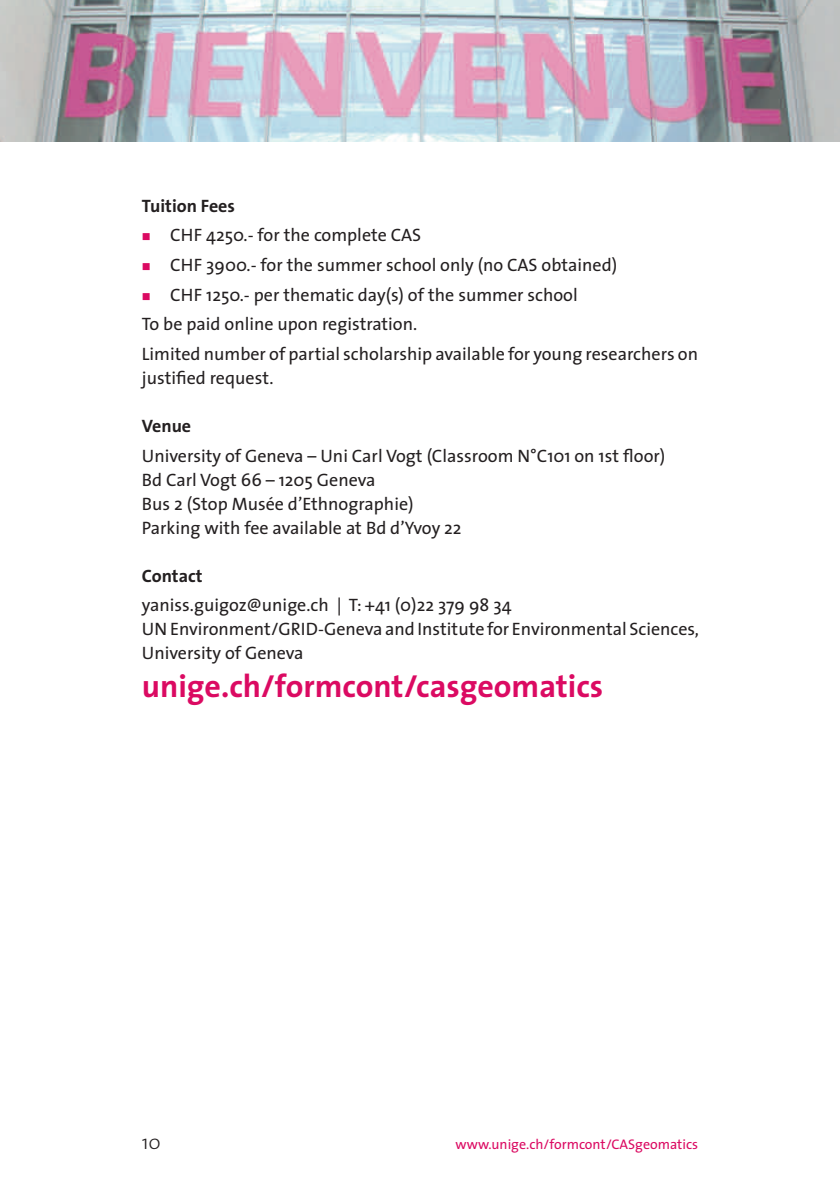
<style>
.page{position:relative;width:840px;height:1191px;background:#fff}
.page>*{position:absolute;margin:0;border:0;box-sizing:border-box;transform-origin:0 0}
.t1{font:700 32px "The Sans";color:#db0a62}
.t2{font:300 20px "The Sans";color:#231f20}
.t3{font:18px/24px "The Sans";color:#231f20}
.t4{font:700 18px "The Sans";color:#231f20}
.t5{font:14px "The Sans";color:#db0a62}
</style>
<div class="page">
<img style="left:0;top:0;width:839px;height:142px">
<p class="t4" style="left:142px;top:190px;width:95px">Tuition Fees</p>
<p class="t3" style="left:170px;top:223px;width:252px">CHF 4250.- for the complete CAS</p>
<p class="t3" style="left:170px;top:252px;width:448px">CHF 3900.- for the summer school only (no CAS obtained)</p>
<p class="t3" style="left:170px;top:282px;width:408px">CHF 1250.- per thematic day(s) of the summer school</p>
<p class="t3" style="left:142px;top:312px;width:277px">To be paid online upon registration.</p>
<p class="t3" style="left:142px;top:341px;width:557px">Limited number of partial scholarship available for young researchers on</p>
<p class="t3" style="left:142px;top:365px;width:133px">justified request.</p>
<p class="t4" style="left:142px;top:411px;width:51px">Venue</p>
<p class="t3" style="left:142px;top:443px;width:524px">University of Geneva – Uni Carl Vogt (Classroom N°C101 on 1st floor)<br>Bd Carl Vogt 66 – 1205 Geneva<br>Bus 2 (Stop Musée d’Ethnographie)<br>Parking with fee available at Bd d’Yvoy 22</p>
<p class="t4" style="left:142px;top:560px;width:62px">Contact</p>
<p class="t3" style="left:142px;top:593px;width:558px">yaniss.guigoz@unige.ch | T: +41 (0)22 379 98 34<br>UN Environment/GRID-Geneva and Institute for Environmental Sciences,<br>University of Geneva</p>
<h1 class="t1" style="left:142px;top:660px;width:462px">unige.ch/formcont/casgeomatics</h1>
<p class="t2" style="left:142px;top:1125px;width:21px">10</p>
<p class="t5" style="left:455px;top:1132px;width:244px">www.unige.ch/formcont/CASgeomatics</p>
</div>
